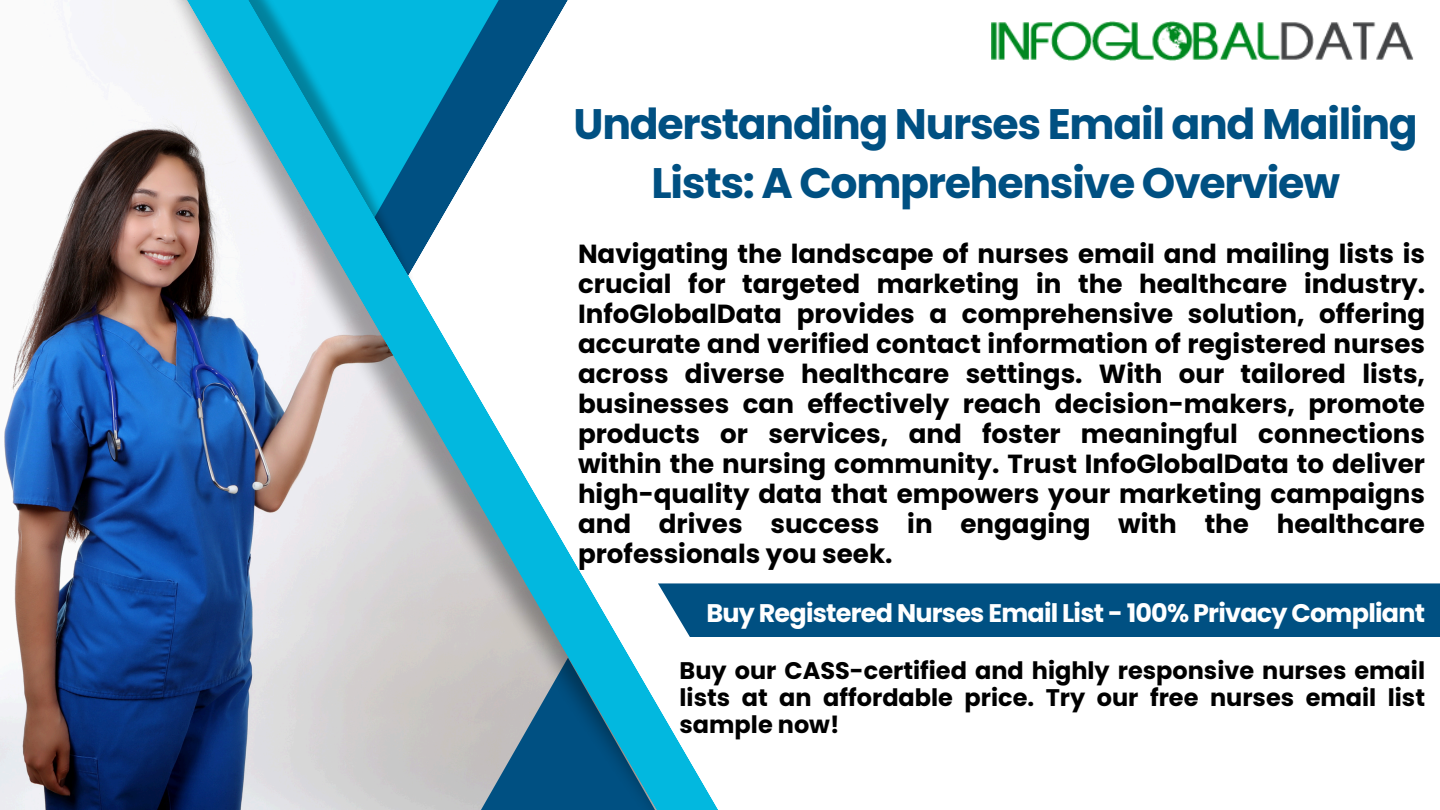
<style>
.page{position:relative;width:1440px;height:810px;background:#fff}
.page>*{position:absolute;margin:0;border:0;box-sizing:border-box;transform-origin:0 0}
.t1{font:700 42.6px/59px "Poppins";letter-spacing:-.03em;color:#005082;text-align:center}
.t2{font:700 26.2px/30px "Poppins";color:#000;text-align:justify}
.t3{font:700 25.5px "Poppins";letter-spacing:-.03em;color:#fff}
.t4{font:700 24px/27px "Poppins";color:#000;text-align:justify}
</style>
<div class="page">
<svg style="left:0;top:0;width:718px;height:810px"></svg>
<div style="left:658px;top:583px;width:782px;height:54px;background:#005082"></div>
<img style="left:991px;top:21px;width:423px;height:39px">
<p class="t1" style="left:574px;top:95px;width:846px">Understanding Nurses Email and Mailing<br>Lists: A Comprehensive Overview</p>
<p class="t2" style="left:578px;top:239px;width:849px">Navigating the landscape of nurses email and mailing lists is crucial for targeted marketing in the healthcare industry.<br>InfoGlobalData provides a comprehensive solution, offering accurate and verified contact information of registered nurses across diverse healthcare settings. With our tailored lists, businesses can effectively reach decision-makers, promote products or services, and foster meaningful connections within the nursing community. Trust InfoGlobalData to deliver high-quality data that empowers your marketing campaigns and drives success in engaging with the healthcare professionals you seek.</p>
<p class="t3" style="left:706px;top:595px;width:720px">Buy Registered Nurses Email List - 100% Privacy Compliant</p>
<h1 class="t4" style="left:680px;top:657px;width:747px">Buy our CASS-certified and highly responsive nurses email lists at an affordable price. Try our free nurses email list sample now!</h1>
</div>
